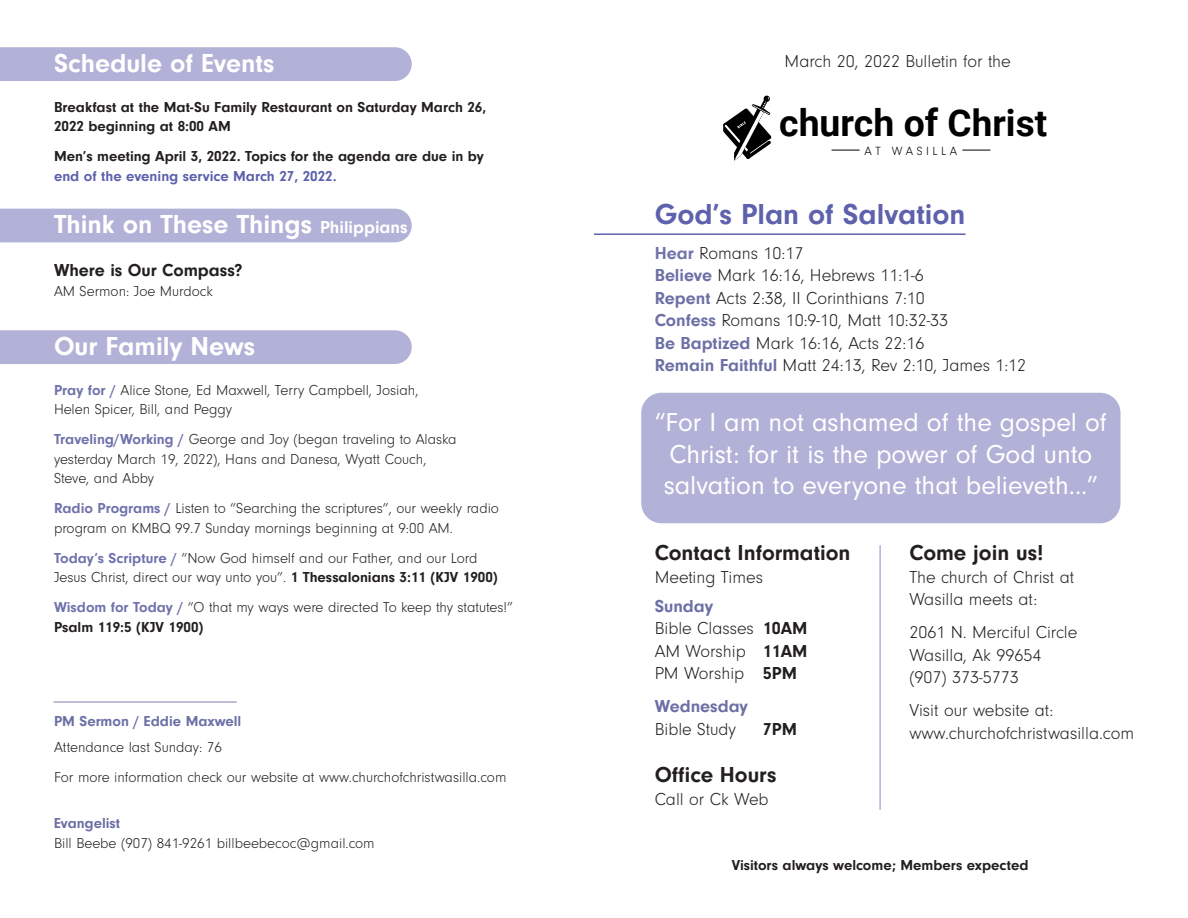
<style>
.page{position:relative;width:1188px;height:918px;background:#fff}
.page>*{position:absolute;margin:0;border:0;box-sizing:border-box;transform-origin:0 0}
.t1{font:700 37.5px "Roboto";color:#000}
.t2{font:700 30px "Neuzeit Gro";color:#5e61ac}
.quote{font:27px/31.5px "Neuzeit Gro";color:#fff;text-align:center}
.Header_4{font:700 27px "Neuzeit Gro";color:#fff}
.Header_2{font:700 22.5px "Neuzeit Gro";color:#231f20}
.Header_small_purple{font:300 18px/22.5px "Neuzeit Gro";color:#231f20}
.Header_3{font:700 18px "Neuzeit Gro";color:#231f20}
.Header_small_purple-2{font:700 18px "Neuzeit Gro";color:#231f20}
.Header_small_purple-3{font:300 15px/19.5px "Neuzeit Gro";color:#231f20}
.t3{font:700 15px/19.5px "Neuzeit Gro";color:#231f20}
.Header_small_purple-4{font:700 15px "Neuzeit Gro";color:#6c6fa5}
.Header_3-2{font:300 15px "Neuzeit Gro";color:#231f20}
.t4{font:300 12.3px "Neuzeit Gro";letter-spacing:.29em;color:#000}
.s1{color:#5d61ac}
.s2{font-size:18px}
.s3{font-weight:700;color:#7072ac}
.s4{font-weight:700}
.s5{font-weight:700;color:#6c6fa5}
.s6{font-size:36.9px}
</style>
<div class="page">
<svg style="left:832px;top:150px;width:28px;height:1px"></svg>
<svg style="left:962px;top:150px;width:28px;height:1px"></svg>
<svg style="left:723px;top:95px;width:49px;height:66px"></svg>
<hr style="left:594px;top:233px;width:372px;height:2px;background:#5d61ac">
<div style="left:641px;top:393px;width:479px;height:130px;background:#b2b1d7;border-radius:20px"></div>
<hr style="left:879px;top:545px;width:2px;height:265px;background:#b2b1d7">
<div style="left:0;top:47px;width:412px;height:34px;background:#b2b1d7"></div>
<div style="left:0;top:209px;width:412px;height:33px;background:#b2b1d7"></div>
<div style="left:0;top:330px;width:412px;height:34px;background:#b2b1d7"></div>
<hr style="left:54px;top:701px;width:182px;height:2px;background:#a9aacd">
<p class="Header_4" style="left:54px;top:48px;width:222px">Schedule of Events</p>
<p class="t3" style="left:54px;top:97px;width:434px">Breakfast at the Mat-Su Family Restaurant on Saturday March 26,<br>2022 beginning at 8:00 AM</p>
<p class="t3" style="left:54px;top:147px;width:431px">Men’s meeting April 3, 2022. Topics for the agenda are due in by <span class="s1">end of the evening service March 27, 2022.</span></p>
<p class="Header_4" style="left:54px;top:209px;width:383px">Think on These Things <span class="s2">Philippians 4:8</span></p>
<p class="Header_3" style="left:54px;top:260px;width:190px">Where is Our Compass?</p>
<p class="Header_3-2" style="left:54px;top:283px;width:160px">AM Sermon: Joe Murdock</p>
<p class="Header_4" style="left:54px;top:331px;width:203px">Our Family News</p>
<p class="Header_small_purple-3" style="left:54px;top:381px;width:366px"><span class="s3">Pray for /</span> Alice Stone, Ed Maxwell, Terry Campbell, Josiah,<br>Helen Spicer, Bill, and Peggy</p>
<p class="Header_small_purple-3" style="left:54px;top:430px;width:404px"><span class="s3">Traveling/Working /</span> George and Joy (began traveling to Alaska yesterday March 19, 2022), Hans and Danesa, Wyatt Couch,<br>Steve, and Abby</p>
<p class="Header_small_purple-3" style="left:54px;top:499px;width:447px"><span class="s3">Radio Programs /</span> Listen to “Searching the scriptures”, our weekly radio program on KMBQ 99.7 Sunday mornings beginning at 9:00 AM.</p>
<p class="Header_small_purple-3" style="left:54px;top:549px;width:445px"><span class="s3">Today’s Scripture /</span> “Now God himself and our Father, and our Lord<br>Jesus Christ, direct our way unto you”. <span class="s4">1 Thessalonians 3:11 (KJV 1900)</span></p>
<p class="Header_small_purple-3" style="left:54px;top:598px;width:460px"><span class="s3">Wisdom for Today /</span> “O that my ways were directed To keep thy statutes!”</p>
<p class="t3" style="left:54px;top:617px;width:151px">Psalm 119:5 (KJV 1900)</p>
<p class="Header_small_purple-4" style="left:54px;top:712px;width:189px">PM Sermon / Eddie Maxwell</p>
<p class="Header_small_purple-3" style="left:54px;top:738px;width:169px">Attendance last Sunday: 76</p>
<p class="Header_small_purple-3" style="left:54px;top:768px;width:454px">For more information check our website at www.churchofchristwasilla.com</p>
<p class="Header_small_purple-3" style="left:54px;top:814px;width:322px"><span class="s5">Evangelist<br></span>Bill Beebe (907) 841-9261 billbeebecoc@gmail.com</p>
<p class="Header_small_purple" style="left:785px;top:50px;width:228px">March 20, 2022 Bulletin for the</p>
<p class="t1" style="left:779px;top:97px;width:269px">church of <span class="s6">Christ</span></p>
<p class="t4" style="left:865px;top:144px;width:94px">AT WASILLA</p>
<p class="t2" style="left:655px;top:198px;width:312px">God’s Plan of Salvation</p>
<p class="Header_small_purple" style="left:655px;top:242px;width:373px"><span class="s3">Hear</span> Romans 10:17<br><span class="s5">Believe</span> Mark 16:16, Hebrews 11:1-6<br><span class="s5">Repent</span> Acts 2:38, II Corinthians 7:10<br><span class="s5">Confess</span> Romans 10:9-10, Matt 10:32-33<br><span class="s5">Be Baptized</span> Mark 16:16, Acts 22:16<br><span class="s5">Remain Faithful</span> Matt 24:13, Rev 2:10, James 1:12</p>
<p class="quote" style="left:655px;top:407px;width:454px">“For I am not ashamed of the gospel of<br>Christ: for it is the power of God unto salvation to everyone that believeth...”</p>
<p class="Header_2" style="left:655px;top:540px;width:197px">Contact Information</p>
<p class="Header_small_purple" style="left:655px;top:566px;width:110px">Meeting Times</p>
<p class="Header_small_purple" style="left:655px;top:595px;width:154px"><span class="s5">Sunday<br></span>Bible Classes <span class="s4">10AM<br></span>AM Worship <span class="s4">11AM<br></span>PM Worship <span class="s4">5PM</span></p>
<p class="Header_small_purple" style="left:655px;top:696px;width:95px"><span class="s5">Wednesday<br></span>Bible Study</p>
<p class="Header_small_purple-2" style="left:763px;top:719px;width:36px">7PM</p>
<p class="Header_2" style="left:655px;top:762px;width:123px">Office Hours</p>
<p class="Header_small_purple" style="left:655px;top:788px;width:115px">Call or Ck Web</p>
<p class="Header_2" style="left:909px;top:540px;width:136px">Come join us!</p>
<p class="Header_small_purple" style="left:909px;top:566px;width:166px">The church of Christ at<br>Wasilla meets at:</p>
<p class="Header_small_purple" style="left:909px;top:622px;width:170px">2061 N. Merciful Circle<br>Wasilla, Ak 99654 (907) 373-5773</p>
<p class="Header_small_purple" style="left:909px;top:700px;width:226px">Visit our website at: www.churchofchristwasilla.com</p>
<p class="t3" style="left:732px;top:855px;width:298px">Visitors always welcome; Members expected</p>
</div>
